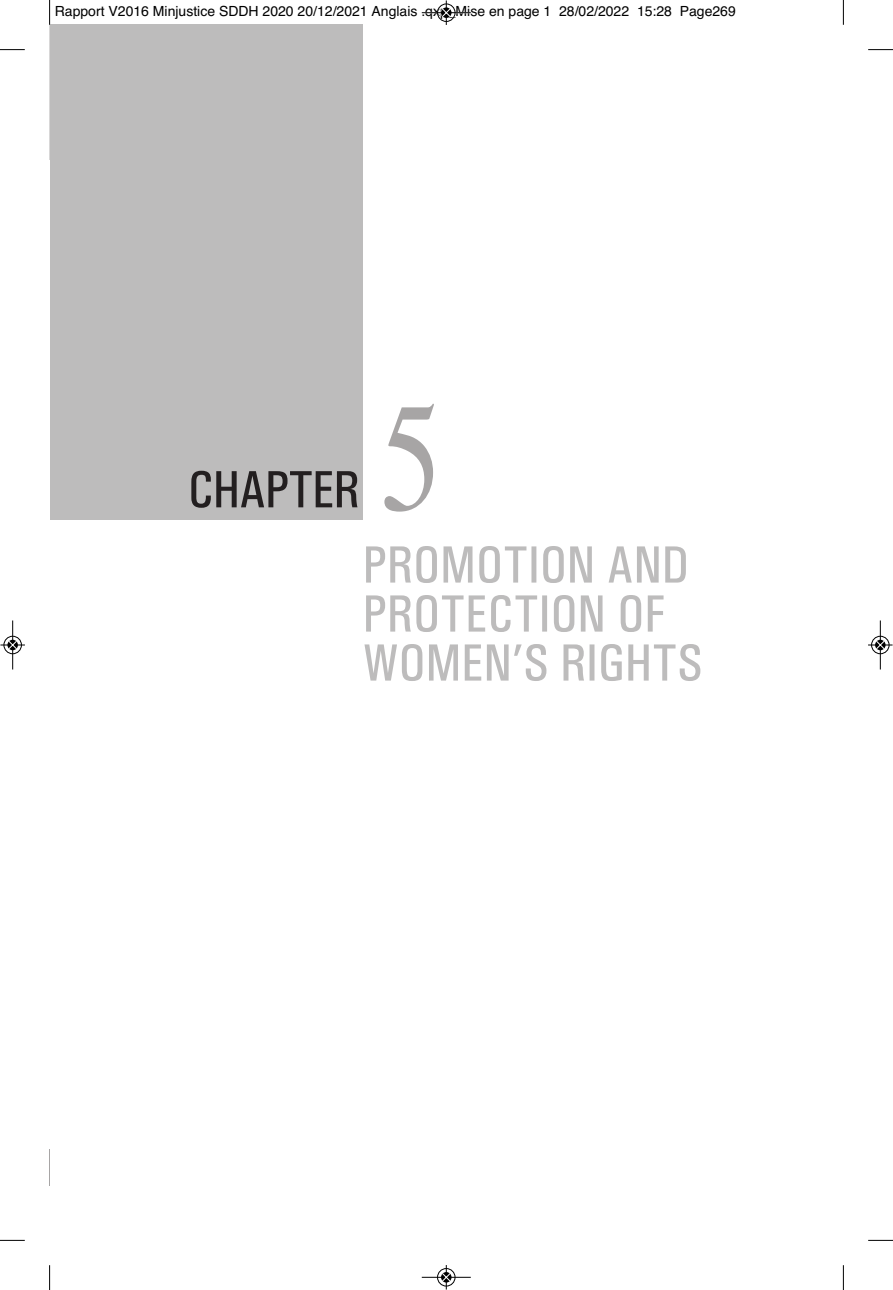
<style>
.page{position:relative;width:893px;height:1290px;background:#fff}
.page>*{position:absolute;margin:0;border:0;box-sizing:border-box;transform-origin:0 0}
.t1{font:155.05px "Times";color:rgb(35 31 32/.4);scale:.79 1}
.t2{font:500 condensed 52.5px/49px "Univers";color:rgb(35 31 32/.3)}
.t3{font:500 condensed 52.5px "Univers";letter-spacing:-.02em;color:#231f20}
.t4{font:14px "Helvetica";color:#000}
.s1{color:#fff}
</style>
<div class="page">
<div style="left:50px;top:25px;width:313px;height:495px;background:#bdbcbc"></div>
<div style="left:25px;top:25px;width:25px;height:135px;background:#d8d7d7"></div>
<div style="left:25px;top:1149px;width:25px;height:36px;background:#a7a5a5"></div>
<div style="left:25px;top:25px;width:24px;height:1240px;background:#fff"></div>
<svg style="left:49px;top:0;width:1px;height:25px"></svg>
<svg style="left:0;top:49px;width:25px;height:1px"></svg>
<svg style="left:843px;top:0;width:1px;height:25px"></svg>
<svg style="left:868px;top:49px;width:25px;height:1px"></svg>
<svg style="left:49px;top:1265px;width:1px;height:25px"></svg>
<svg style="left:0;top:1240px;width:25px;height:1px"></svg>
<svg style="left:843px;top:1265px;width:1px;height:25px"></svg>
<svg style="left:868px;top:1240px;width:25px;height:1px"></svg>
<div style="left:437px;top:3px;width:19px;height:19px;border:1px solid #fff;border-radius:50%"></div>
<hr style="left:422px;top:12px;width:49px;height:1px;background:#000">
<div style="left:437px;top:4px;width:18px;height:18px;border:1px solid #000;border-radius:50%"></div>
<svg style="left:442px;top:0;width:9px;height:25px"></svg>
<div style="left:437px;top:1268px;width:19px;height:18px;border:1px solid #fff;border-radius:50%"></div>
<hr style="left:422px;top:1277px;width:49px;height:1px;background:#000">
<div style="left:437px;top:1268px;width:18px;height:18px;border:1px solid #000;border-radius:50%"></div>
<svg style="left:442px;top:1265px;width:9px;height:24px"></svg>
<div style="left:3px;top:636px;width:19px;height:18px;border:1px solid #fff;border-radius:50%"></div>
<hr style="left:12px;top:620px;width:1px;height:49px;background:#000">
<div style="left:4px;top:636px;width:18px;height:18px;border:1px solid #000;border-radius:50%"></div>
<svg style="left:0;top:640px;width:25px;height:9px"></svg>
<div style="left:871px;top:636px;width:19px;height:18px;border:1px solid #fff;border-radius:50%"></div>
<hr style="left:880px;top:620px;width:1px;height:49px;background:#000">
<div style="left:871px;top:636px;width:18px;height:18px;border:1px solid #000;border-radius:50%"></div>
<svg style="left:868px;top:640px;width:24px;height:9px"></svg>
<p class="t4" style="left:55px;top:3px;width:682px">Rapport V2016 Minjustice SDDH 2020 20/12/2021 Anglais .qxp_Mise en page 1 28/02/2022 15:28 Page269</p>
<h1 class="t1" style="left:380px;top:366px;width:79px">5</h1>
<h2 class="t3" style="left:188px;top:458px;width:218px">CHAPTER <span class="s1">5</span></h2>
<h2 class="t2" style="left:363px;top:540px;width:341px">PROMOTION AND<br>PROTECTION OF<br>WOMEN’S RIGHTS</h2>
</div>
